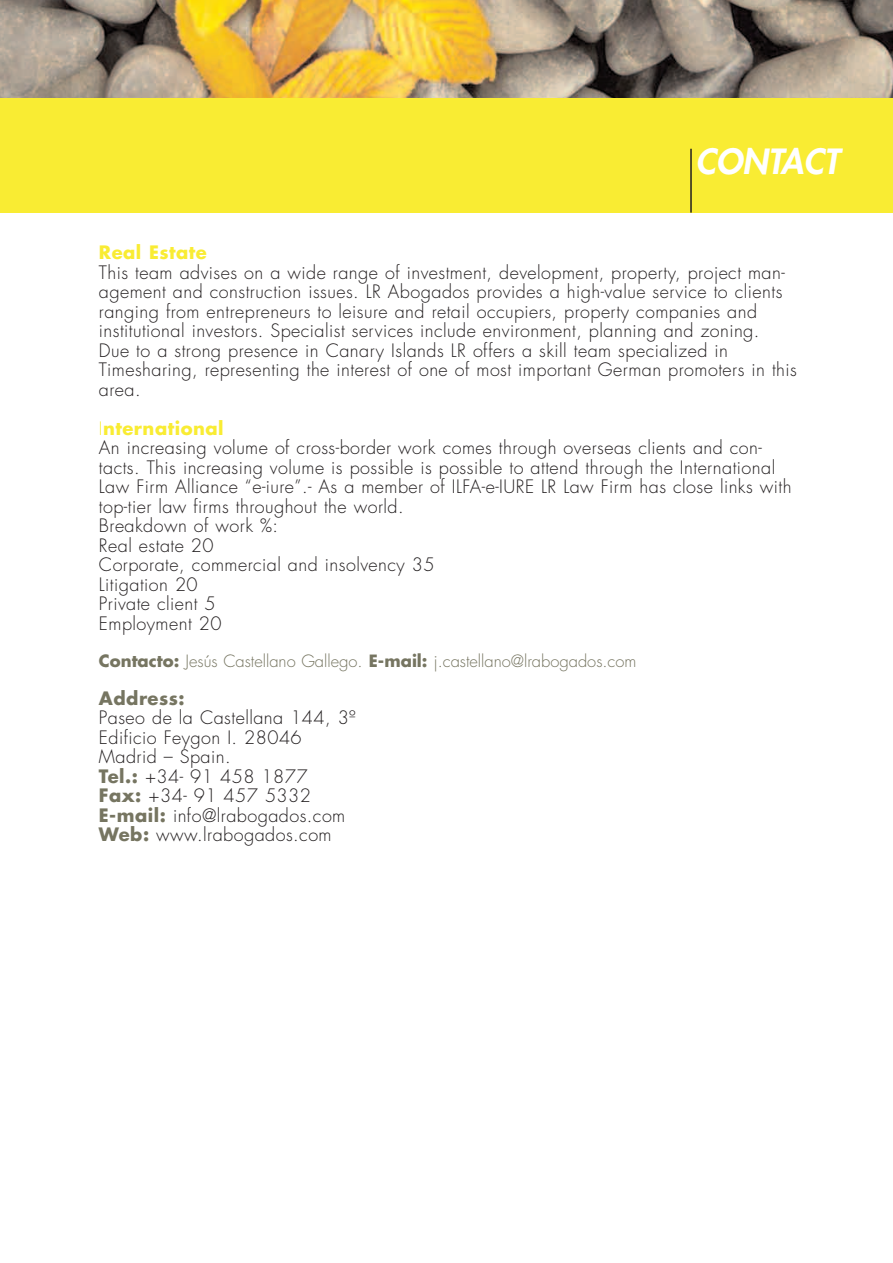
<style>
.page{position:relative;width:893px;height:1263px;background:#fff}
.page>*{position:absolute;margin:0;border:0;box-sizing:border-box;transform-origin:0 0}
.t1{font:italic 800 33.9px "Futura";color:#fff}
.t2{font:300 18px/19.5px "Futura";letter-spacing:.025em;color:#231f20}
.t3{font:700 18px "Futura";letter-spacing:.025em;color:#f9ec33}
.t4{font:700 18px "Futura";letter-spacing:.025em;color:#767561}
.t5{font:300 16.5px "Futura";color:#767561}
.s1{color:#f9ec33}
.s2{font-weight:700;color:#f9ec33}
.s3{font-weight:700}
.s4{font-weight:700;color:#767561}
</style>
<div class="page">
<div style="left:0;top:1px;width:893px;height:212px;background:#f9ec33"></div>
<hr style="left:690px;top:149px;width:2px;height:64px;background:#231f20">
<img style="left:0;top:0;width:893px;height:98px">
<h1 class="t1" style="left:695px;top:145px;width:145px">CONTACT</h1>
<p class="t3" style="left:99px;top:244px;width:109px">Real Estate</p>
<p class="t2" style="left:99px;top:264px;width:699px">This team advises on a wide range of investment, development, property, project man&shy;agement and construction issues. LR Abogados provides a high-value service to clients ranging from entrepreneurs to leisure and retail occupiers, property companies and institutional investors. Specialist services include environment, planning and zoning.<br>Due to a strong presence in Canary Islands LR offers a skill team specialized in Timesharing, representing the interest of one of most important German promoters in this area.</p>
<p class="t2" style="left:99px;top:420px;width:694px"><span class="s1">I</span><span class="s2">nternational<br></span>An increasing volume of cross-border work comes through overseas clients and con&shy;tacts. This increasing volume is possible is possible to attend through the International Law Firm Alliance “e-iure”.- As a member of ILFA-e-IURE LR Law Firm has close links with top-tier law firms throughout the world.<br>Breakdown of work %:<br>Real estate 20<br>Corporate, commercial and insolvency 35<br>Litigation 20<br>Private client 5<br>Employment 20</p>
<p class="t5" style="left:99px;top:654px;width:539px"><span class="s3">Contacto:</span> Jesús Castellano Gallego. <span class="s3">E-mail:</span> j.castellano@lrabogados.com</p>
<p class="t4" style="left:99px;top:690px;width:87px">Address:</p>
<p class="t2" style="left:99px;top:710px;width:258px">Paseo de la Castellana 144, 3º<br>Edificio Feygon I. 28046<br>Madrid – Spain.<br><span class="s4">Tel.:</span> +34- 91 458 1877<br><span class="s4">Fax:</span> +34- 91 457 5332<br><span class="s4">E-mail:</span> info@lrabogados.com<br><span class="s4">Web:</span> www.lrabogados.com</p>
</div>
